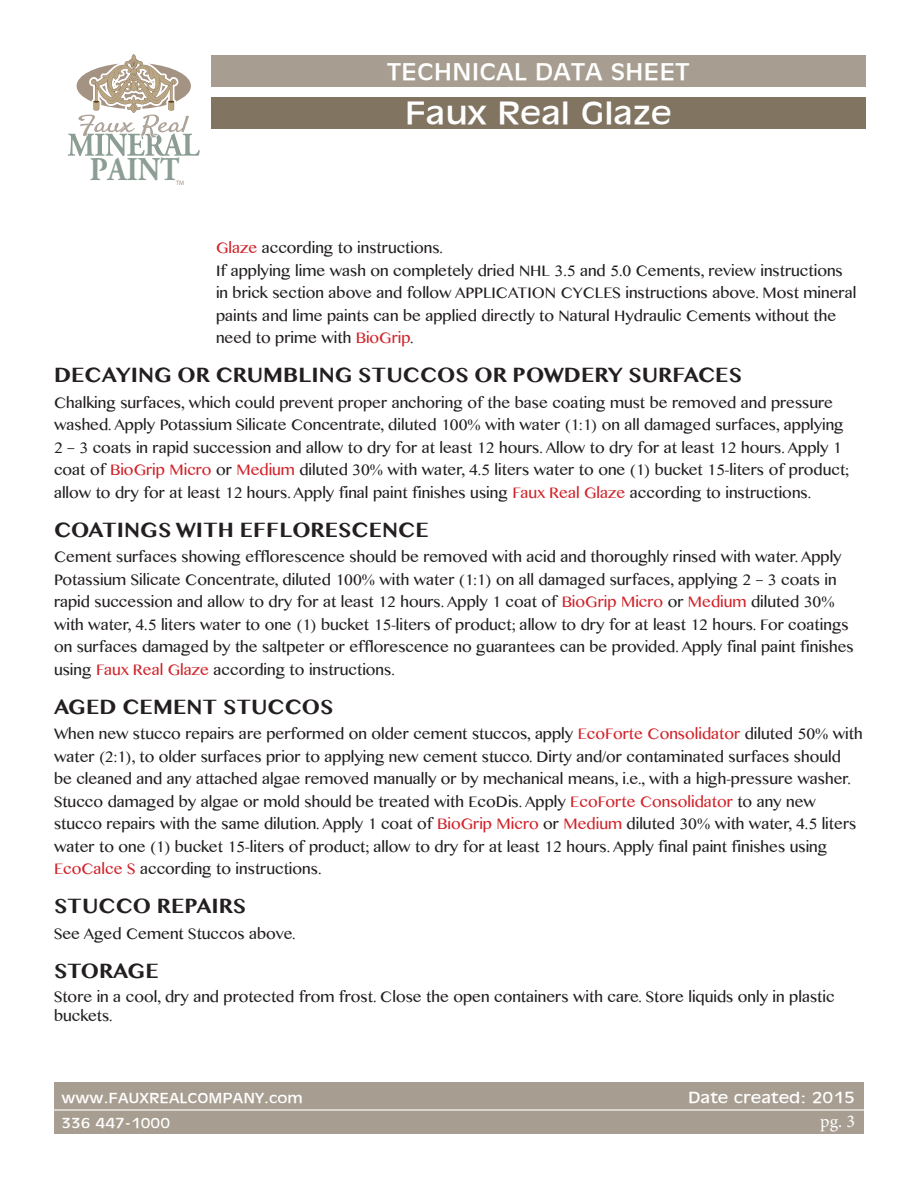
<style>
.page{position:relative;width:918px;height:1188px;background:#fff}
.page>*{position:absolute;margin:0;border:0;box-sizing:border-box;transform-origin:0 0}
.t1{font:700 33.15px "Adobe Garamond Pro";color:#8c9e94;scale:.91 1}
.t2{font:30px "Antiqua 101 Wide Normal";color:#fff}
.t3{font:700 24px "Khmer MN";color:#231f20}
.t4{font:22.5px "Antiqua 101 Wide Normal";color:#fff}
.t5{font:18px/22.5px "Khmer MN";color:#231f20}
.t6{font:18px "Minion Pro";color:#fff}
.t7{font:15px "Antiqua 101 Wide Normal";color:#fff}
.t8{font:13.5px "Antiqua 101 Wide Normal";color:#fff}
.t9{font:6.45px "Myriad Pro";color:#a49283}
.s1{color:#d1232a}
</style>
<div class="page">
<div style="left:211px;top:56px;width:655px;height:31px;background:#a79e91"></div>
<div style="left:211px;top:98px;width:655px;height:31px;background:#817562"></div>
<div style="left:54px;top:1082px;width:810px;height:52px;background:#a79e91"></div>
<hr style="left:54px;top:1109px;width:810px;height:2px;background:#fff">
<svg style="left:68px;top:54px;width:132px;height:102px"></svg>
<h1 class="t1" style="left:90px;top:150px;width:100px">PAINT</h1>
<p class="t9" style="left:176px;top:179px;width:10px">TM</p>
<p class="t4" style="left:387px;top:56px;width:304px">TECHNICAL DATA SHEET</p>
<h2 class="t2" style="left:405px;top:92px;width:269px">Faux Real Glaze</h2>
<p class="t5" style="left:216px;top:236px;width:642px"><span class="s1">Glaze</span> according to instructions.<br>If applying lime wash on completely dried NHL 3.5 and 5.0 Cements, review instructions in brick section above and follow APPLICATION CYCLES instructions above. Most mineral paints and lime paints can be applied directly to Natural Hydraulic Cements without the need to prime with <span class="s1">BioGrip</span>.</p>
<h3 class="t3" style="left:54px;top:360px;width:690px">DECAYING OR CRUMBLING STUCCOS OR POWDERY SURFACES</h3>
<p class="t5" style="left:54px;top:390px;width:797px">Chalking surfaces, which could prevent proper anchoring of the base coating must be removed and pressure washed. Apply Potassium Silicate Concentrate, diluted 100% with water (1:1) on all damaged surfaces, applying 2 – 3 coats in rapid succession and allow to dry for at least 12 hours. Allow to dry for at least 12 hours. Apply 1 coat of <span class="s1">BioGrip Micro</span> or <span class="s1">Medium</span> diluted 30% with water, 4.5 liters water to one (1) bucket 15-liters of product; allow to dry for at least 12 hours. Apply final paint finishes using <span class="s1">Faux Real Glaze</span> according to instructions.</p>
<h3 class="t3" style="left:54px;top:515px;width:376px">COATINGS WITH EFFLORESCENCE</h3>
<p class="t5" style="left:54px;top:545px;width:801px">Cement surfaces showing efflorescence should be removed with acid and thoroughly rinsed with water. Apply Potassium Silicate Concentrate, diluted 100% with water (1:1) on all damaged surfaces, applying 2 – 3 coats in rapid succession and allow to dry for at least 12 hours. Apply 1 coat of <span class="s1">BioGrip Micro</span> or <span class="s1">Medium</span> diluted 30% with water, 4.5 liters water to one (1) bucket 15-liters of product; allow to dry for at least 12 hours. For coatings on surfaces damaged by the saltpeter or efflorescence no guarantees can be provided. Apply final paint finishes using <span class="s1">Faux Real Glaze</span> according to instructions.</p>
<h3 class="t3" style="left:54px;top:692px;width:281px">AGED CEMENT STUCCOS</h3>
<p class="t5" style="left:54px;top:722px;width:810px">When new stucco repairs are performed on older cement stuccos, apply <span class="s1">EcoForte Consolidator</span> diluted 50% with water (2:1), to older surfaces prior to applying new cement stucco. Dirty and/or contaminated surfaces should be cleaned and any attached algae removed manually or by mechanical means, i.e., with a high-pressure washer.<br>Stucco damaged by algae or mold should be treated with EcoDis. Apply <span class="s1">EcoForte Consolidator</span> to any new stucco repairs with the same dilution. Apply 1 coat of <span class="s1">BioGrip Micro</span> or <span class="s1">Medium</span> diluted 30% with water, 4.5 liters water to one (1) bucket 15-liters of product; allow to dry for at least 12 hours. Apply final paint finishes using <span class="s1">EcoCalce S</span> according to instructions.</p>
<h3 class="t3" style="left:54px;top:891px;width:194px">STUCCO REPAIRS</h3>
<p class="t5" style="left:54px;top:921px;width:243px">See Aged Cement Stuccos above.</p>
<h3 class="t3" style="left:54px;top:956px;width:106px">STORAGE</h3>
<p class="t5" style="left:54px;top:986px;width:782px;line-height:19.5px">Store in a cool, dry and protected from frost. Close the open containers with care. Store liquids only in plastic buckets.</p>
<p class="t8" style="left:62px;top:1089px;width:243px">www.FAUXREALCOMPANY.com</p>
<p class="t7" style="left:688px;top:1088px;width:168px">Date created: 2015</p>
<p class="t8" style="left:62px;top:1114px;width:110px">336 447-1000</p>
<p class="t6" style="left:820px;top:1109px;width:36px">pg. 3</p>
</div>
